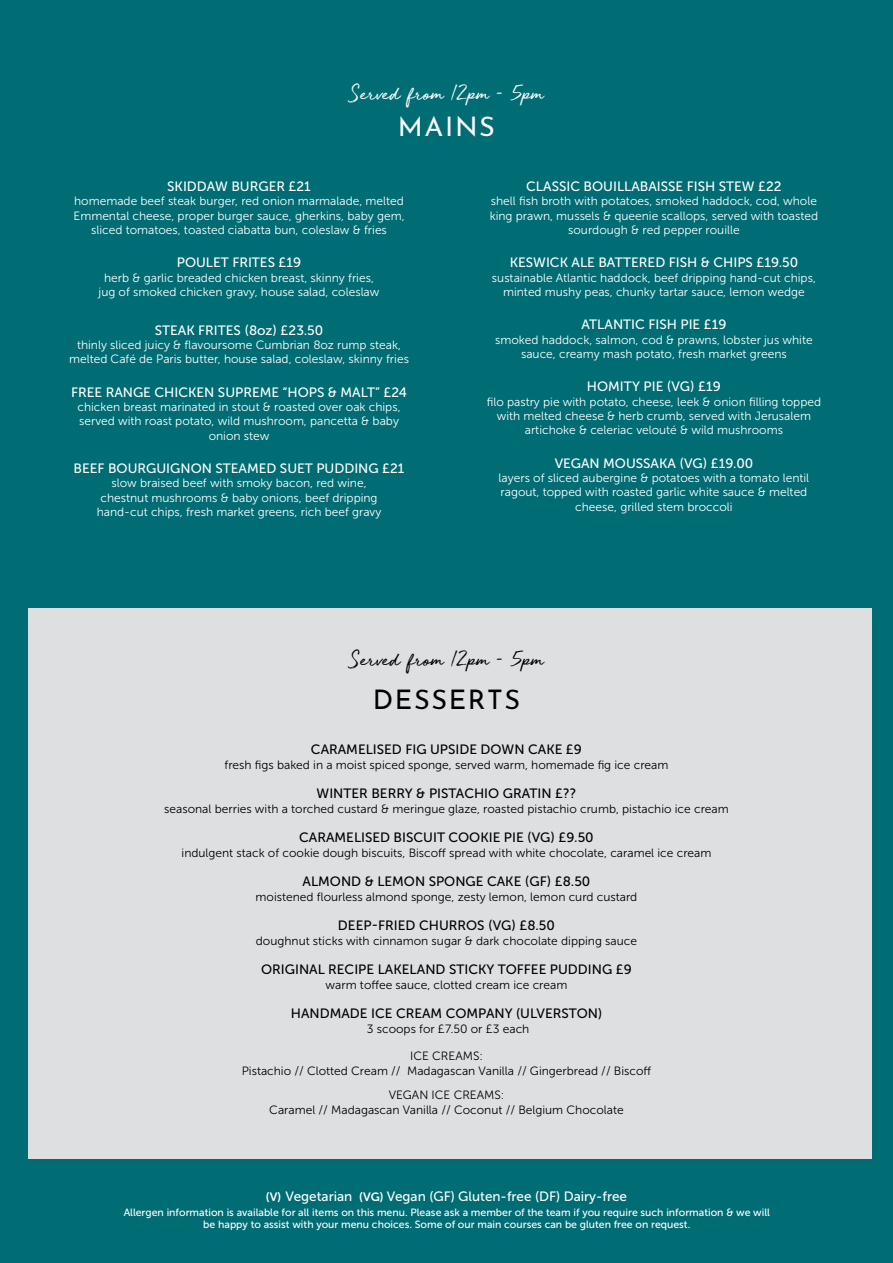
<style>
.page{position:relative;width:893px;height:1263px;background:#006c74}
.page>*{position:absolute;margin:0;border:0;box-sizing:border-box;transform-origin:0 0}
.t1{font:27px "Josefin Sans";letter-spacing:.06em;color:#000}
.t2{font:27px "Josefin Sans";letter-spacing:.06em;color:#fff}
.t3{font:22.5px "Golden Plains";color:#fff}
.t4{font:22.5px "Golden Plains";color:#000}
.t5{font:13.5px "Museo Sans 500";color:#fff}
.t6{font:13.5px "Museo Sans 500";color:#000}
.t7{font:12px/14.4px "Museo Sans 300";color:#fff;text-align:center}
.t8{font:12px/15px "Museo Sans 300";color:#000;text-align:center}
.t9{font:10.5px/12.6px "Museo Sans 500";color:#fff;text-align:center}
.s1{font-family:"Active"}
.s2{font-family:"Museo Sans 700";font-size:12px}
</style>
<div class="page">
<div style="left:28px;top:608px;width:844px;height:550px;background:#dedfe0"></div>
<h2 class="t3" style="left:349px;top:83px;width:196px">Served from 12pm <span class="s1">-</span> 5pm</h2>
<h1 class="t2" style="left:398px;top:105px;width:99px">MAINS</h1>
<p class="t5" style="left:167px;top:179px;width:145px">SKIDDAW BURGER £21</p>
<p class="t7" style="left:73px;top:194px;width:333px">homemade beef steak burger, red onion marmalade, melted<br>Emmental cheese, proper burger sauce, gherkins, baby gem, sliced tomatoes, toasted ciabatta bun, coleslaw &amp; fries</p>
<p class="t5" style="left:177px;top:255px;width:126px">POULET FRITES £19</p>
<p class="t7" style="left:99px;top:270px;width:282px">herb &amp; garlic breaded chicken breast, skinny fries, jug of smoked chicken gravy, house salad, coleslaw</p>
<p class="t5" style="left:155px;top:323px;width:170px">STEAK FRITES (8oz) £23.50</p>
<p class="t7" style="left:69px;top:338px;width:341px">thinly sliced juicy &amp; flavoursome Cumbrian 8oz rump steak, melted Café de Paris butter, house salad, coleslaw, skinny fries</p>
<p class="t5" style="left:71px;top:385px;width:337px">FREE RANGE CHICKEN SUPREME “HOPS &amp; MALT” £24</p>
<p class="t7" style="left:77px;top:400px;width:325px">chicken breast marinated in stout &amp; roasted over oak chips, served with roast potato, wild mushroom, pancetta &amp; baby onion stew</p>
<p class="t5" style="left:74px;top:461px;width:332px">BEEF BOURGUIGNON STEAMED SUET PUDDING £21</p>
<p class="t7" style="left:97px;top:476px;width:286px">slow braised beef with smoky bacon, red wine, chestnut mushrooms &amp; baby onions, beef dripping hand-cut chips, fresh market greens, rich beef gravy</p>
<p class="t5" style="left:526px;top:179px;width:257px">CLASSIC BOUILLABAISSE FISH STEW £22</p>
<p class="t7" style="left:490px;top:194px;width:330px">shell fish broth with potatoes, smoked haddock, cod, whole king prawn, mussels &amp; queenie scallops, served with toasted sourdough &amp; red pepper rouille</p>
<p class="t5" style="left:510px;top:255px;width:290px">KESWICK ALE BATTERED FISH &amp; CHIPS £19.50</p>
<p class="t7" style="left:492px;top:270px;width:325px">sustainable Atlantic haddock, beef dripping hand-cut chips, minted mushy peas, chunky tartar sauce, lemon wedge</p>
<p class="t5" style="left:581px;top:317px;width:147px">ATLANTIC FISH PIE £19</p>
<p class="t7" style="left:495px;top:332px;width:319px">smoked haddock, salmon, cod &amp; prawns, lobster jus white sauce, creamy mash potato, fresh market greens</p>
<p class="t5" style="left:587px;top:379px;width:136px">HOMITY PIE (VG) £19</p>
<p class="t7" style="left:487px;top:394px;width:336px">filo pastry pie with potato, cheese, leek &amp; onion filling topped with melted cheese &amp; herb crumb, served with Jerusalem artichoke &amp; celeriac velouté &amp; wild mushrooms</p>
<p class="t5" style="left:555px;top:456px;width:200px">VEGAN MOUSSAKA (VG) £19.00</p>
<p class="t7" style="left:499px;top:471px;width:312px">layers of sliced aubergine &amp; potatoes with a tomato lentil ragout, topped with roasted garlic white sauce &amp; melted cheese, grilled stem broccoli</p>
<h2 class="t4" style="left:349px;top:648px;width:196px">Served from 12pm <span class="s1">-</span> 5pm</h2>
<h1 class="t1" style="left:373px;top:677px;width:149px">DESSERTS</h1>
<p class="t6" style="left:311px;top:742px;width:273px">CARAMELISED FIG UPSIDE DOWN CAKE £9</p>
<p class="t8" style="left:225px;top:758px;width:445px">fresh figs baked in a moist spiced sponge, served warm, homemade fig ice cream</p>
<p class="t6" style="left:317px;top:786px;width:261px">WINTER BERRY &amp; PISTACHIO GRATIN £??</p>
<p class="t8" style="left:164px;top:802px;width:566px">seasonal berries with a torched custard &amp; meringue glaze, roasted pistachio crumb, pistachio ice cream</p>
<p class="t6" style="left:299px;top:830px;width:296px">CARAMELISED BISCUIT COOKIE PIE (VG) £9.50</p>
<p class="t8" style="left:182px;top:846px;width:531px">indulgent stack of cookie dough biscuits, Biscoff spread with white chocolate, caramel ice cream</p>
<p class="t6" style="left:303px;top:874px;width:289px">ALMOND &amp; LEMON SPONGE CAKE (GF) £8.50</p>
<p class="t8" style="left:256px;top:890px;width:383px">moistened flourless almond sponge, zesty lemon, lemon curd custard</p>
<p class="t6" style="left:338px;top:918px;width:218px">DEEP-FRIED CHURROS (VG) £8.50</p>
<p class="t8" style="left:256px;top:934px;width:383px">doughnut sticks with cinnamon sugar &amp; dark chocolate dipping sauce</p>
<p class="t6" style="left:261px;top:962px;width:372px">ORIGINAL RECIPE LAKELAND STICKY TOFFEE PUDDING £9</p>
<p class="t8" style="left:326px;top:977px;width:243px">warm toffee sauce, clotted cream ice cream</p>
<p class="t6" style="left:291px;top:1005px;width:313px">HANDMADE ICE CREAM COMPANY (ULVERSTON)</p>
<p class="t8" style="left:367px;top:1021px;width:164px">3 scoops for £7.50 or £3 each</p>
<p class="t8" style="left:242px;top:1049px;width:411px">ICE CREAMS:<br>Pistachio // Clotted Cream // Madagascan Vanilla // Gingerbread // Biscoff</p>
<p class="t8" style="left:269px;top:1087px;width:356px">VEGAN ICE CREAMS:<br>Caramel // Madagascan Vanilla // Coconut // Belgium Chocolate</p>
<p class="t5" style="left:266px;top:1189px;width:363px"><span class="s2">(V)</span> Vegetarian <span class="s2">(VG)</span> Vegan (GF) Gluten-free (DF) Dairy-free</p>
<p class="t9" style="left:124px;top:1206px;width:648px">Allergen information is available for all items on this menu. Please ask a member of the team if you require such information &amp; we will be happy to assist with your menu choices. Some of our main courses can be gluten free on request.</p>
</div>
